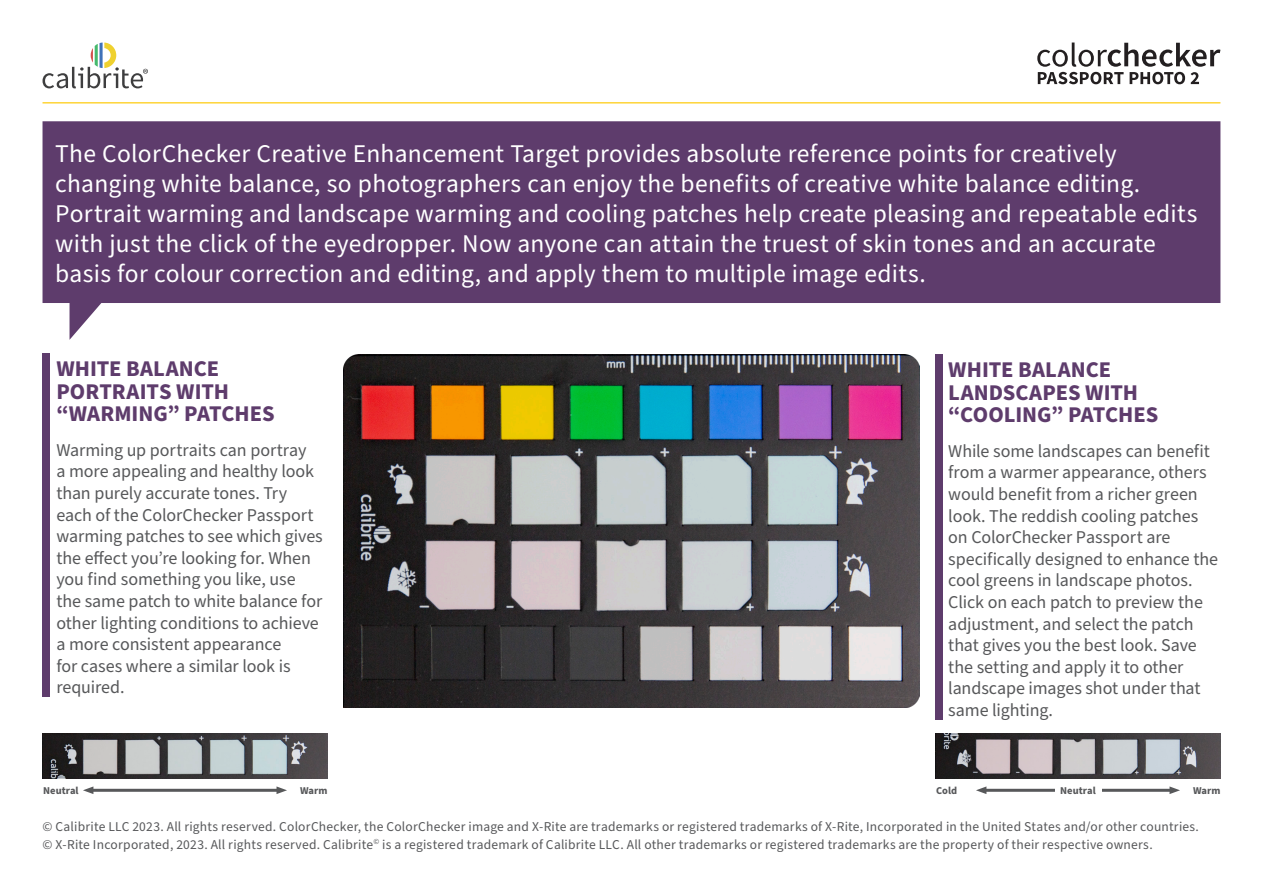
<style>
.page{position:relative;width:1263px;height:893px;background:#fff}
.page>*{position:absolute;margin:0;border:0;box-sizing:border-box;transform-origin:0 0}
.t1{font:25.5px/30px "Source Sans Pro";letter-spacing:.01em;color:#fff}
.CC_Body_copy{font:700 22.5px/22.5px "Source Sans Pro";color:#5e3c6c}
.CC_Body_copy-2{font:18px/21.6px "Source Sans Pro";letter-spacing:-.005em;color:#57585a}
.t2{font:13.5px/18px "Source Sans Pro";letter-spacing:.02em;color:#57585a}
.CC_Body_copy-3{font:700 10.5px "Source Sans Pro";color:#57585a}
</style>
<div class="page">
<svg style="left:43px;top:43px;width:105px;height:45px"></svg>
<hr style="left:43px;top:102px;width:1177px;height:2px;background:#fed437">
<svg style="left:1037px;top:43px;width:183px;height:41px"></svg>
<div style="left:43px;top:353px;width:7px;height:344px;background:#5e3c6c"></div>
<div style="left:935px;top:354px;width:8px;height:366px;background:#5e3c6c"></div>
<div style="left:43px;top:121px;width:1177px;height:182px;background:#5e3c6c"></div>
<svg style="left:70px;top:296px;width:38px;height:43px"></svg>
<img style="left:343px;top:354px;width:577px;height:354px">
<img style="left:43px;top:734px;width:284px;height:44px">
<img style="left:935px;top:734px;width:285px;height:44px">
<hr style="left:91px;top:789px;width:188px;height:3px;background:#57585a">
<svg style="left:83px;top:786px;width:10px;height:8px"></svg>
<svg style="left:276px;top:786px;width:11px;height:8px"></svg>
<hr style="left:984px;top:789px;width:188px;height:3px;background:#57585a">
<svg style="left:976px;top:786px;width:10px;height:8px"></svg>
<svg style="left:1169px;top:786px;width:11px;height:8px"></svg>
<div style="left:1054px;top:783px;width:47px;height:11px;background:#fff"></div>
<p class="t1" style="left:55px;top:139px;width:1144px">The ColorChecker Creative Enhancement Target provides absolute reference points for creatively changing white balance, so photographers can enjoy the benefits of creative white balance editing.<br>Portrait warming and landscape warming and cooling patches help create pleasing and repeatable edits with just the click of the eyedropper. Now anyone can attain the truest of skin tones and an accurate basis for colour correction and editing, and apply them to multiple image edits.</p>
<p class="CC_Body_copy" style="left:56px;top:358px;width:220px">WHITE BALANCE<br>PORTRAITS WITH “WARMING” PATCHES</p>
<p class="CC_Body_copy-2" style="left:56px;top:440px;width:268px">Warming up portraits can portray<br>a more appealing and healthy look than purely accurate tones. Try each of the ColorChecker Passport warming patches to see which gives the effect you’re looking for. When you find something you like, use the same patch to white balance for other lighting conditions to achieve a more consistent appearance<br>for cases where a similar look is required.</p>
<p class="CC_Body_copy" style="left:948px;top:359px;width:212px">WHITE BALANCE<br>LANDSCAPES WITH “COOLING” PATCHES</p>
<p class="CC_Body_copy-2" style="left:948px;top:441px;width:271px">While some landscapes can benefit from a warmer appearance, others would benefit from a richer green look. The reddish cooling patches on ColorChecker Passport are specifically designed to enhance the cool greens in landscape photos.<br>Click on each patch to preview the adjustment, and select the patch that gives you the best look. Save the setting and apply it to other landscape images shot under that same lighting.</p>
<p class="CC_Body_copy-3" style="left:43px;top:783px;width:37px">Neutral</p>
<p class="CC_Body_copy-3" style="left:936px;top:783px;width:22px">Cold</p>
<p class="CC_Body_copy-3" style="left:1060px;top:783px;width:37px">Neutral</p>
<p class="CC_Body_copy-3" style="left:300px;top:783px;width:29px">Warm</p>
<p class="CC_Body_copy-3" style="left:1193px;top:783px;width:29px">Warm</p>
<p class="t2" style="left:43px;top:818px;width:1158px">© Calibrite LLC 2023. All rights reserved. ColorChecker, the ColorChecker image and X-Rite are trademarks or registered trademarks of X-Rite, Incorporated in the United States and/or other countries. © X-Rite Incorporated, 2023. All rights reserved. Calibrite<sup>©</sup> is a registered trademark of Calibrite LLC. All other trademarks or registered trademarks are the property of their respective owners.</p>
</div>
